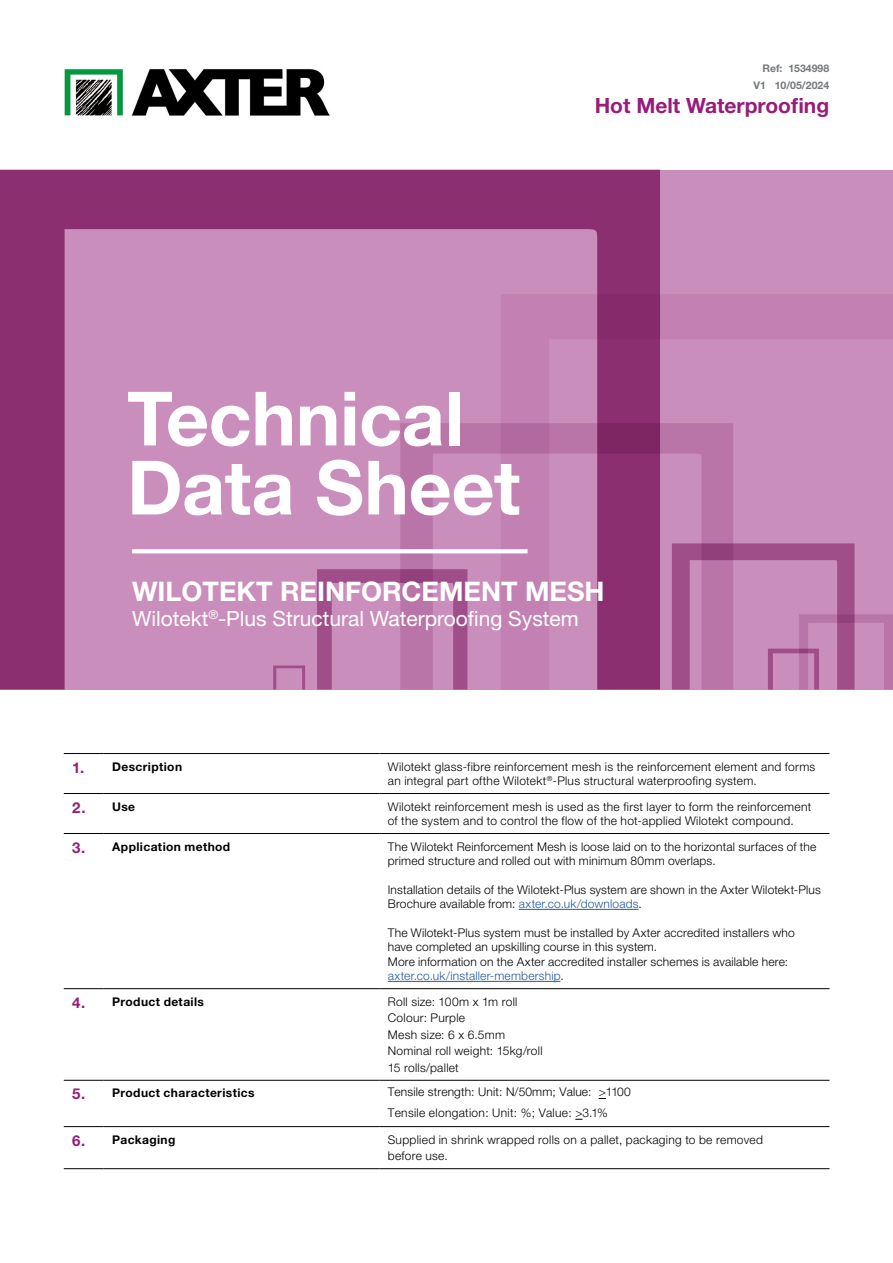
<style>
.page{position:relative;width:893px;height:1263px;background:#fff}
.page>*{position:absolute;margin:0;border:0;box-sizing:border-box;transform-origin:0 0}
.t1{font:700 75px/69px "Helvetica Neue LT Std";letter-spacing:-.005em;color:#fff}
.t2{font:700 27px "Helvetica Neue LT Std";color:#fff}
.t3{font:21px "Helvetica Neue LT Std";color:#fff}
.t4{font:700 21px "Helvetica Neue LT Std";color:#961e79}
.t5{font:300 12px/14.4px "Helvetica Neue LT Std";letter-spacing:.015em;color:#000}
.t6{font:700 12px "Helvetica Neue LT Std";letter-spacing:.03em;color:#000}
.t7{font:700 10.5px/17px "Helvetica Neue LT Std";color:#73797c;text-align:right}
.s1{font-size:15px;color:#961e79}
.s2{color:#275b9b}
</style>
<div class="page">
<div style="left:0;top:170px;width:893px;height:519px;background:#ca8ebc"></div>
<svg style="left:0;top:170px;width:660px;height:519px"></svg>
<svg style="left:501px;top:294px;width:392px;height:395px"></svg>
<svg style="left:273px;top:665px;width:32px;height:24px"></svg>
<svg style="left:132px;top:549px;width:396px;height:4px;fill:#fff"></svg>
<img style="left:64px;top:68px;width:266px;height:47px">
<hr style="left:64px;top:793px;width:40px;height:1px;background:#000">
<hr style="left:104px;top:793px;width:275px;height:1px;background:#000">
<hr style="left:379px;top:793px;width:450px;height:1px;background:#000">
<hr style="left:64px;top:833px;width:40px;height:1px;background:#000">
<hr style="left:104px;top:833px;width:275px;height:1px;background:#000">
<hr style="left:379px;top:833px;width:450px;height:1px;background:#000">
<hr style="left:64px;top:988px;width:40px;height:1px;background:#000">
<hr style="left:104px;top:988px;width:275px;height:1px;background:#000">
<hr style="left:379px;top:988px;width:450px;height:1px;background:#000">
<hr style="left:64px;top:1080px;width:40px;height:1px;background:#000">
<hr style="left:104px;top:1080px;width:275px;height:1px;background:#000">
<hr style="left:379px;top:1080px;width:450px;height:1px;background:#000">
<hr style="left:64px;top:1126px;width:40px;height:1px;background:#000">
<hr style="left:104px;top:1126px;width:275px;height:1px;background:#000">
<hr style="left:379px;top:1126px;width:450px;height:1px;background:#000">
<hr style="left:64px;top:1168px;width:40px;height:1px;background:#000">
<hr style="left:104px;top:1168px;width:275px;height:1px;background:#000">
<hr style="left:379px;top:1168px;width:450px;height:1px;background:#000">
<hr style="left:64px;top:753px;width:40px;height:1px;background:#000">
<hr style="left:104px;top:753px;width:275px;height:1px;background:#000">
<hr style="left:379px;top:753px;width:450px;height:1px;background:#000">
<hr style="left:519px;top:909px;width:120px;height:1px;background:#275b9b">
<hr style="left:388px;top:981px;width:172px;height:1px;background:#275b9b">
<p class="t7" style="left:753px;top:59px;width:77px">Ref: 1534998<br>V1 10/05/2024</p>
<h3 class="t4" style="left:595px;top:92px;width:236px">Hot Melt Waterproofing</h3>
<h1 class="t1" style="left:127px;top:383px;width:395px">Technical<br>Data Sheet</h1>
<h2 class="t2" style="left:132px;top:574px;width:474px">WILOTEKT REINFORCEMENT MESH</h2>
<h3 class="t3" style="left:132px;top:605px;width:448px">Wilotekt<sup>®</sup>-Plus Structural Waterproofing System</h3>
<p class="t6" style="left:72px;top:759px;width:111px"><span class="s1">1.</span> Description</p>
<p class="t5" style="left:388px;top:759px;width:429px">Wilotekt glass-fibre reinforcement mesh is the reinforcement element and forms an integral part ofthe Wilotekt<sup>®</sup>-Plus structural waterproofing system.</p>
<p class="t6" style="left:72px;top:799px;width:64px"><span class="s1">2.</span> Use</p>
<p class="t5" style="left:388px;top:799px;width:425px">Wilotekt reinforcement mesh is used as the first layer to form the reinforcement of the system and to control the flow of the hot-applied Wilotekt compound.</p>
<p class="t6" style="left:72px;top:839px;width:159px"><span class="s1">3.</span> Application method</p>
<p class="t5" style="left:388px;top:839px;width:430px">The Wilotekt Reinforcement Mesh is loose laid on to the horizontal surfaces of the primed structure and rolled out with minimum 80mm overlaps.</p>
<p class="t5" style="left:388px;top:882px;width:435px">Installation details of the Wilotekt-Plus system are shown in the Axter Wilotekt-Plus<br>Brochure available from: <span class="s2">axter.co.uk/downloads</span>.</p>
<p class="t5" style="left:388px;top:925px;width:408px">The Wilotekt-Plus system must be installed by Axter accredited installers who have completed an upskilling course in this system.<br>More information on the Axter accredited installer schemes is available here: <span class="s2">axter.co.uk/installer-membership</span>.</p>
<p class="t6" style="left:72px;top:994px;width:133px"><span class="s1">4.</span> Product details</p>
<p class="t5" style="left:388px;top:993px;width:156px;line-height:16.5px">Roll size: 100m x 1m roll<br>Colour: Purple<br>Mesh size: 6 x 6.5mm<br>Nominal roll weight: 15kg/roll<br>15 rolls/pallet</p>
<p class="t6" style="left:72px;top:1086px;width:184px"><span class="s1">5.</span> Product characteristics</p>
<p class="t5" style="left:388px;top:1081px;width:245px;line-height:20.7px">Tensile strength: Unit: N/50mm; Value: &gt;1100<br>Tensile elongation: Unit: %; Value: &gt;3.1%</p>
<p class="t6" style="left:72px;top:1132px;width:105px"><span class="s1">6.</span> Packaging</p>
<p class="t5" style="left:388px;top:1131px;width:377px;line-height:16.5px">Supplied in shrink wrapped rolls on a pallet, packaging to be removed before use.</p>
</div>
